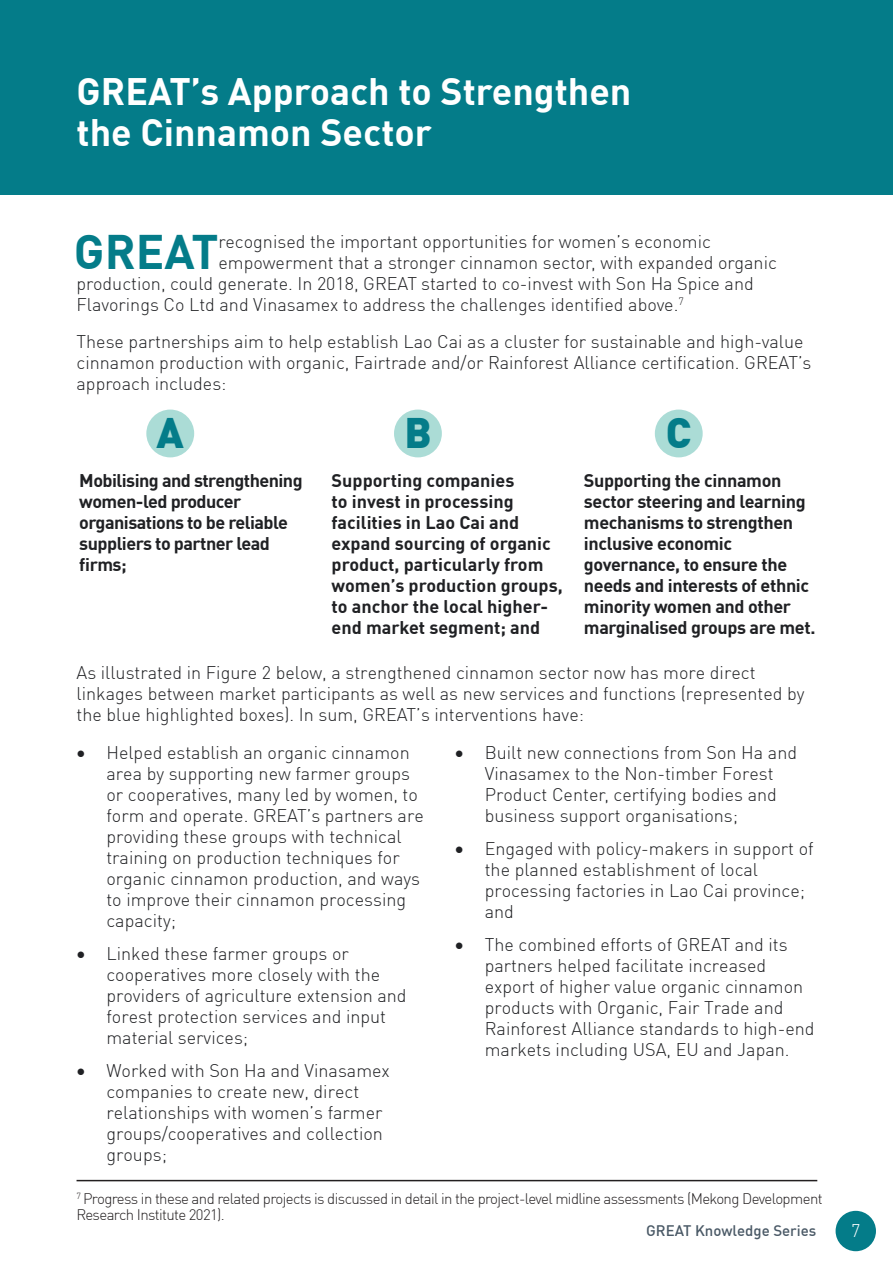
<style>
.page{position:relative;width:893px;height:1263px;background:#fff}
.page>*{position:absolute;margin:0;border:0;box-sizing:border-box;transform-origin:0 0}
.t1{font:700 47.55px "GMVDIN Pro";color:#047c89}
.t2{font:900 41.85px "GMVDIN Pro";color:#047c89}
.t3{font:700 37.5px/40.5px "GMVDIN Pro";color:#fff}
.t4{font:300 18px/21px "GMVDIN Pro";color:#202124}
.t5{font:700 18px/21px "GMVDIN Pro";letter-spacing:-.02em;color:#202124}
.t6{font:700 18px/21px "GMVDIN Pro";color:#202124}
.t7{font:300 18px "GMVDIN Pro";color:#fff}
.t8{font:300 15px/16.5px "GMVDIN Pro";letter-spacing:-.04em;color:#231f20}
.t9{font:500 15px "GMVDIN Pro";color:#4a5966}
</style>
<div class="page">
<div style="left:0;top:0;width:893px;height:195px;background:#047c89"></div>
<div style="left:146px;top:410px;width:48px;height:47px;background:#abdcd6;border-radius:50%"></div>
<div style="left:394px;top:410px;width:48px;height:47px;background:#abdcd6;border-radius:50%"></div>
<div style="left:655px;top:410px;width:48px;height:47px;background:#abdcd6;border-radius:50%"></div>
<hr style="left:77px;top:1180px;width:740px;height:1px;background:#231f20">
<div style="left:836px;top:1211px;width:40px;height:40px;background:#047c89;border-radius:50%"></div>
<h3 class="t3" style="left:77px;top:73px;width:556px">GREAT’s Approach to Strengthen the Cinnamon Sector</h3>
<h1 class="t1" style="left:74px;top:230px;width:146px">GREAT</h1>
<p class="t4" style="left:219px;top:232px;width:494px">recognised the important opportunities for women’s economic</p>
<p class="t4" style="left:219px;top:253px;width:560px">empowerment that a stronger cinnamon sector, with expanded organic</p>
<p class="t4" style="left:77px;top:274px;width:679px">production, could generate. In 2018, GREAT started to co-invest with Son Ha Spice and</p>
<p class="t4" style="left:77px;top:293px;width:609px">Flavorings Co Ltd and Vinasamex to address the challenges identified above.<sup>7</sup></p>
<p class="t4" style="left:77px;top:333px;width:736px">These partnerships aim to help establish Lao Cai as a cluster for sustainable and high-value cinnamon production with organic, Fairtrade and/or Rainforest Alliance certification. GREAT’s approach includes:</p>
<h2 class="t2" style="left:157px;top:413px;width:29px">A</h2>
<h2 class="t2" style="left:404px;top:413px;width:29px">B</h2>
<h2 class="t2" style="left:666px;top:413px;width:27px">C</h2>
<p class="t5" style="left:79px;top:471px;width:225px">Mobilising and strengthening women-led producer organisations to be reliable suppliers to partner lead firms;</p>
<p class="t6" style="left:332px;top:471px;width:233px">Supporting companies<br>to invest in processing facilities in Lao Cai and expand sourcing of organic product, particularly from women’s production groups, to anchor the local higher&shy;end market segment; and</p>
<p class="t5" style="left:584px;top:471px;width:233px">Supporting the cinnamon sector steering and learning mechanisms to strengthen inclusive economic governance, to ensure the needs and interests of ethnic minority women and other marginalised groups are met.</p>
<p class="t4" style="left:77px;top:661px;width:730px">As illustrated in Figure 2 below, a strengthened cinnamon sector now has more direct linkages between market participants as well as new services and functions (represented by the blue highlighted boxes). In sum, GREAT’s interventions have:</p>
<p class="t4" style="left:106px;top:743px;width:319px;text-indent:-30px">• Helped establish an organic cinnamon area by supporting new farmer groups or cooperatives, many led by women, to form and operate. GREAT’s partners are providing these groups with technical training on production techniques for organic cinnamon production, and ways to improve their cinnamon processing capacity;</p>
<p class="t4" style="left:106px;top:944px;width:302px;text-indent:-30px">• Linked these farmer groups or cooperatives more closely with the providers of agriculture extension and forest protection services and input material services;</p>
<p class="t4" style="left:106px;top:1061px;width:285px;text-indent:-30px">• Worked with Son Ha and Vinasamex companies to create new, direct relationships with women’s farmer groups/cooperatives and collection groups;</p>
<p class="t4" style="left:485px;top:741px;width:314px;text-indent:-30px">• Built new connections from Son Ha and Vinasamex to the Non-timber Forest Product Center, certifying bodies and business support organisations;</p>
<p class="t4" style="left:485px;top:839px;width:330px;text-indent:-30px">• Engaged with policy-makers in support of the planned establishment of local processing factories in Lao Cai province; and</p>
<p class="t4" style="left:485px;top:935px;width:331px;text-indent:-30px">• The combined efforts of GREAT and its partners helped facilitate increased export of higher value organic cinnamon products with Organic, Fair Trade and Rainforest Alliance standards to high-end markets including USA, EU and Japan.</p>
<p class="t8" style="left:77px;top:1191px;width:748px"><sup>7</sup> Progress in these and related projects is discussed in detail in the project-level midline assessments (Mekong Development<br>Research Institute 2021).</p>
<p class="t9" style="left:646px;top:1225px;width:172px">GREAT Knowledge Series</p>
<p class="t7" style="left:851px;top:1222px;width:11px">7</p>
</div>
